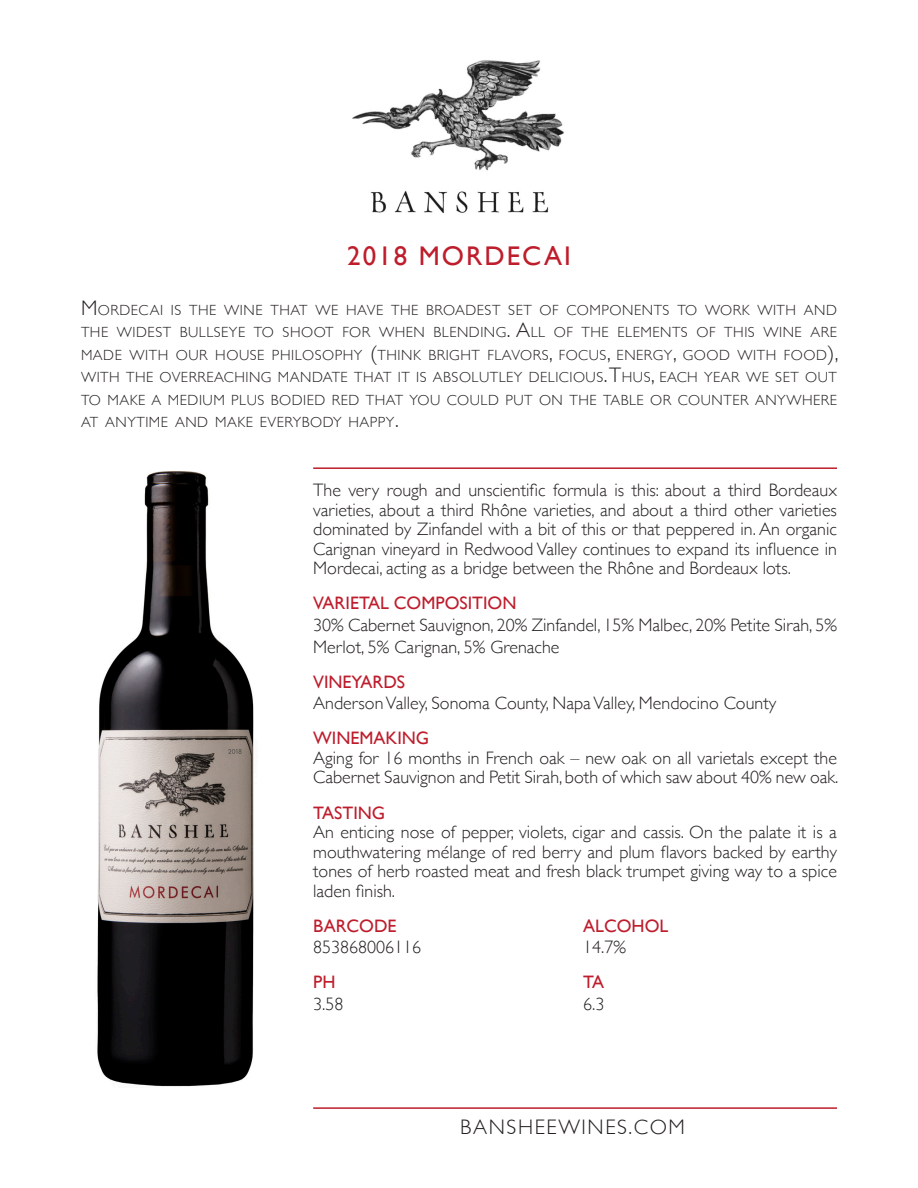
<style>
.page{position:relative;width:918px;height:1188px;background:#fff}
.page>*{position:absolute;margin:0;border:0;box-sizing:border-box;transform-origin:0 0}
.t1{font:27px "Gill Sans";letter-spacing:.075em;color:#be1d2c}
.t2{font:300 21px "Gill Sans";letter-spacing:.075em;color:#231f20}
.t3{font:300 18px/19.5px "Gill Sans";color:#231f20;text-align:justify}
.t4{font:18px "Gill Sans";color:#be1d2c}
.t5{font:300 14.7px/22.5px "Gill Sans";letter-spacing:.035em;color:#231f20;text-align:justify}
.s1{font-size:21px}
</style>
<div class="page">
<img style="left:352px;top:60px;width:212px;height:153px">
<hr style="left:313px;top:467px;width:524px;height:2px;background:#be1d2c">
<hr style="left:313px;top:1107px;width:524px;height:2px;background:#be1d2c">
<img style="left:97px;top:471px;width:157px;height:616px">
<p class="t1" style="left:347px;top:240px;width:225px">2018 MORDECAI</p>
<p class="t5" style="left:81px;top:298px;width:759px"><span class="s1">M</span>ORDECAI IS THE WINE THAT WE HAVE THE BROADEST SET OF COMPONENTS TO WORK WITH AND THE WIDEST BULLSEYE TO SHOOT FOR WHEN BLENDING<span class="s1">. A</span>LL OF THE ELEMENTS OF THIS WINE ARE MADE WITH OUR HOUSE PHILOSOPHY <span class="s1">(</span>THINK BRIGHT FLAVORS<span class="s1">,</span> FOCUS<span class="s1">,</span> ENERGY<span class="s1">,</span> GOOD WITH FOOD<span class="s1">), </span>WITH THE OVERREACHING MANDATE THAT IT IS ABSOLUTLEY DELICIOUS<span class="s1">. T</span>HUS<span class="s1">,</span> EACH YEAR WE SET OUT TO MAKE A MEDIUM PLUS BODIED RED THAT YOU COULD PUT ON THE TABLE OR COUNTER ANYWHERE AT ANYTIME AND MAKE EVERYBODY HAPPY<span class="s1">.</span></p>
<p class="t3" style="left:313px;top:480px;width:525px">The very rough and unscientific formula is this: about a third Bordeaux varieties, about a third Rhône varieties, and about a third other varieties dominated by Zinfandel with a bit of this or that peppered in. An organic Carignan vineyard in Redwood Valley continues to expand its influence in Mordecai, acting as a bridge between the Rhône and Bordeaux lots.</p>
<p class="t4" style="left:313px;top:593px;width:205px">VARIETAL COMPOSITION</p>
<p class="t3" style="left:313px;top:614px;width:525px;line-height:21.6px">30% Cabernet Sauvignon, 20% Zinfandel, 15% Malbec, 20% Petite Sirah, 5%<br>Merlot, 5% Carignan, 5% Grenache</p>
<p class="t4" style="left:313px;top:671px;width:93px">VINEYARDS</p>
<p class="t3" style="left:313px;top:693px;width:465px">Anderson Valley, Sonoma County, Napa Valley, Mendocino County</p>
<p class="t4" style="left:313px;top:728px;width:118px">WINEMAKING</p>
<p class="t3" style="left:313px;top:748px;width:527px">Aging for 16 months in French oak – new oak on all varietals except the<br>Cabernet Sauvignon and Petit Sirah, both of which saw about 40% new oak.</p>
<p class="t4" style="left:313px;top:802px;width:74px">TASTING</p>
<p class="t3" style="left:313px;top:822px;width:525px">An enticing nose of pepper, violets, cigar and cassis. On the palate it is a mouthwatering mélange of red berry and plum flavors backed by earthy tones of herb roasted meat and fresh black trumpet giving way to a spice laden finish.</p>
<p class="t4" style="left:313px;top:915px;width:85px">BARCODE</p>
<p class="t4" style="left:583px;top:915px;width:87px">ALCOHOL</p>
<p class="t3" style="left:313px;top:937px;width:109px">853868006116</p>
<p class="t3" style="left:583px;top:937px;width:44px">14.7%</p>
<p class="t4" style="left:313px;top:972px;width:24px">PH</p>
<p class="t4" style="left:583px;top:972px;width:23px">TA</p>
<p class="t3" style="left:313px;top:994px;width:32px">3.58</p>
<p class="t3" style="left:583px;top:994px;width:23px">6.3</p>
<p class="t2" style="left:460px;top:1111px;width:226px">BANSHEEWINES.COM</p>
</div>
